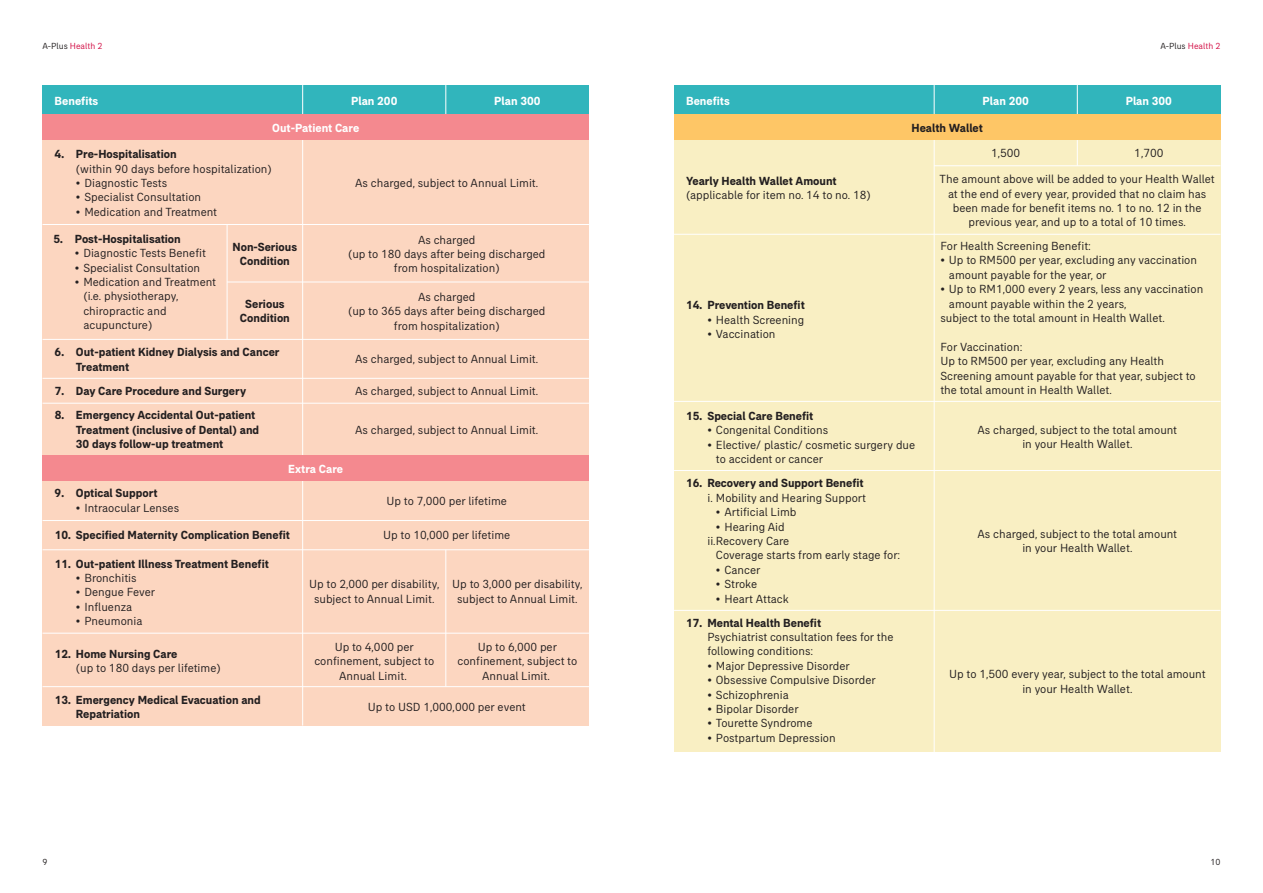
<style>
.page{position:relative;width:1263px;height:893px;background:#fff}
.page>*{position:absolute;margin:0;border:0;box-sizing:border-box;transform-origin:0 0}
.t1{font:12px/14.4px "AIA Everest";color:#231f20;text-align:center}
.t2{font:700 12px/14.4px "AIA Everest";color:#231f20}
.t3{font:700 12px "AIA Everest";color:#fff}
.t4{font:9px "AIA Everest";color:#d20d44}
.t5{font:9px "AIA Everest";color:#231f20}
.s1{color:#231f20}
</style>
<div class="page">
<div style="left:674px;top:140px;width:546px;height:612px;background:#f9efc3"></div>
<hr style="left:674px;top:234px;width:546px;height:1px;background:#fff">
<hr style="left:674px;top:401px;width:546px;height:1px;background:#fff">
<hr style="left:674px;top:470px;width:546px;height:1px;background:#fff">
<hr style="left:674px;top:610px;width:546px;height:1px;background:#fff">
<hr style="left:934px;top:165px;width:286px;height:1px;background:#fff">
<svg style="left:1077px;top:140px;width:1px;height:25px"></svg>
<div style="left:43px;top:115px;width:546px;height:610px;background:#fcd6c0"></div>
<div style="left:43px;top:85px;width:546px;height:30px;background:#31b5bc"></div>
<hr style="left:302px;top:85px;width:1px;height:640px;background:#fff">
<hr style="left:445px;top:85px;width:1px;height:30px;background:#fff">
<hr style="left:445px;top:550px;width:1px;height:137px;background:#fff">
<div style="left:43px;top:115px;width:546px;height:25px;background:#f4898f"></div>
<div style="left:43px;top:455px;width:546px;height:25px;background:#f4898f"></div>
<hr style="left:43px;top:224px;width:546px;height:1px;background:#fff">
<hr style="left:43px;top:339px;width:546px;height:1px;background:#fff">
<hr style="left:43px;top:378px;width:546px;height:1px;background:#fff">
<hr style="left:43px;top:403px;width:546px;height:1px;background:#fff">
<hr style="left:227px;top:282px;width:362px;height:1px;background:#fff">
<hr style="left:43px;top:520px;width:546px;height:1px;background:#fff">
<hr style="left:43px;top:549px;width:546px;height:1px;background:#fff">
<hr style="left:43px;top:633px;width:546px;height:1px;background:#fff">
<hr style="left:43px;top:686px;width:546px;height:1px;background:#fff">
<div style="left:674px;top:85px;width:546px;height:30px;background:#31b5bc"></div>
<hr style="left:934px;top:85px;width:1px;height:667px;background:#fff">
<hr style="left:1077px;top:85px;width:1px;height:30px;background:#fff">
<hr style="left:227px;top:224px;width:1px;height:115px;background:#fff">
<div style="left:674px;top:115px;width:546px;height:25px;background:#fec666"></div>
<p class="t4" style="left:43px;top:41px;width:61px"><span class="s1">A-Plus</span> Health 2</p>
<p class="t4" style="left:1160px;top:41px;width:61px"><span class="s1">A-Plus</span> Health 2</p>
<p class="t3" style="left:55px;top:93px;width:45px">Benefits</p>
<p class="t3" style="left:351px;top:93px;width:48px">Plan 200</p>
<p class="t3" style="left:494px;top:93px;width:48px">Plan 300</p>
<p class="t3" style="left:686px;top:93px;width:45px">Benefits</p>
<p class="t3" style="left:982px;top:93px;width:48px">Plan 200</p>
<p class="t3" style="left:1126px;top:93px;width:48px">Plan 300</p>
<p class="t3" style="left:272px;top:121px;width:89px">Out-Patient Care</p>
<p class="t2" style="left:911px;top:121px;width:73px">Health Wallet</p>
<p class="t2" style="left:55px;top:147px;width:124px">4. Pre-Hospitalisation</p>
<p class="t1" style="left:76px;top:161px;width:198px">(within 90 days before hospitalization)</p>
<p class="t1" style="left:76px;top:176px;width:93px">• Diagnostic Tests</p>
<p class="t1" style="left:76px;top:190px;width:127px">• Specialist Consultation</p>
<p class="t1" style="left:76px;top:204px;width:143px">• Medication and Treatment</p>
<p class="t2" style="left:54px;top:231px;width:129px">5. Post-Hospitalisation</p>
<p class="t1" style="left:75px;top:246px;width:133px">• Diagnostic Tests Benefit</p>
<p class="t1" style="left:75px;top:260px;width:127px">• Specialist Consultation</p>
<p class="t1" style="left:83px;top:275px;width:134px;text-align:left;text-indent:-9px">• Medication and Treatment (i.e. physiotherapy, chiropractic and acupuncture)</p>
<p class="t2" style="left:233px;top:239px;width:66px;text-align:center">Non-Serious<br>Condition</p>
<p class="t2" style="left:240px;top:296px;width:52px;text-align:center">Serious<br>Condition</p>
<p class="t2" style="left:76px;top:345px;width:205px;text-indent:-21px">6. Out-patient Kidney Dialysis and Cancer<br>Treatment</p>
<p class="t1" style="left:355px;top:176px;width:185px">As charged, subject to Annual Limit.</p>
<p class="t1" style="left:348px;top:232px;width:199px">As charged<br>(up to 180 days after being discharged from hospitalization)</p>
<p class="t1" style="left:348px;top:289px;width:199px">As charged<br>(up to 365 days after being discharged from hospitalization)</p>
<p class="t1" style="left:355px;top:352px;width:185px">As charged, subject to Annual Limit.</p>
<p class="t2" style="left:55px;top:383px;width:193px">7. Day Care Procedure and Surgery</p>
<p class="t1" style="left:355px;top:383px;width:185px">As charged, subject to Annual Limit.</p>
<p class="t2" style="left:76px;top:408px;width:185px;text-indent:-21px">8. Emergency Accidental Out-patient<br>Treatment (inclusive of Dental) and<br>30 days follow-up treatment</p>
<p class="t2" style="left:55px;top:486px;width:104px">9. Optical Support</p>
<p class="t1" style="left:76px;top:500px;width:105px">• Intraocular Lenses</p>
<p class="t3" style="left:288px;top:461px;width:56px">Extra Care</p>
<p class="t1" style="left:355px;top:422px;width:185px">As charged, subject to Annual Limit.</p>
<p class="t1" style="left:387px;top:493px;width:122px">Up to 7,000 per lifetime</p>
<p class="t2" style="left:55px;top:528px;width:237px">10. Specified Maternity Complication Benefit</p>
<p class="t1" style="left:383px;top:528px;width:129px">Up to 10,000 per lifetime</p>
<p class="t2" style="left:55px;top:556px;width:216px">11. Out-patient Illness Treatment Benefit</p>
<p class="t1" style="left:76px;top:571px;width:62px">• Bronchitis</p>
<p class="t1" style="left:76px;top:585px;width:81px">• Dengue Fever</p>
<p class="t1" style="left:76px;top:599px;width:58px">• Influenza</p>
<p class="t1" style="left:76px;top:614px;width:68px">• Pneumonia</p>
<p class="t2" style="left:55px;top:646px;width:124px">12. Home Nursing Care</p>
<p class="t1" style="left:76px;top:661px;width:146px">(up to 180 days per lifetime)</p>
<p class="t1" style="left:309px;top:577px;width:132px">Up to 2,000 per disability, subject to Annual Limit.</p>
<p class="t1" style="left:452px;top:577px;width:132px">Up to 3,000 per disability, subject to Annual Limit.</p>
<p class="t1" style="left:314px;top:639px;width:121px">Up to 4,000 per confinement, subject to<br>Annual Limit.</p>
<p class="t1" style="left:457px;top:639px;width:121px">Up to 6,000 per confinement, subject to<br>Annual Limit.</p>
<p class="t2" style="left:76px;top:692px;width:186px;text-indent:-21px">13. Emergency Medical Evacuation and<br>Repatriation</p>
<p class="t1" style="left:368px;top:699px;width:159px">Up to USD 1,000,000 per event</p>
<p class="t2" style="left:686px;top:173px;width:152px">Yearly Health Wallet Amount</p>
<p class="t1" style="left:686px;top:188px;width:186px">(applicable for item no. 14 to no. 18)</p>
<p class="t2" style="left:686px;top:298px;width:120px">14. Prevention Benefit</p>
<p class="t1" style="left:707px;top:312px;width:98px">• Health Screening</p>
<p class="t1" style="left:707px;top:327px;width:70px">• Vaccination</p>
<p class="t2" style="left:686px;top:408px;width:129px">15. Special Care Benefit</p>
<p class="t1" style="left:707px;top:423px;width:122px">• Congenital Conditions</p>
<p class="t1" style="left:716px;top:437px;width:201px;text-align:left;text-indent:-9px">• Elective/ plastic/ cosmetic surgery due to accident or cancer</p>
<p class="t2" style="left:686px;top:476px;width:179px">16. Recovery and Support Benefit</p>
<p class="t1" style="left:707px;top:490px;width:160px">i. Mobility and Hearing Support</p>
<p class="t1" style="left:716px;top:505px;width:82px">• Artificial Limb</p>
<p class="t1" style="left:716px;top:519px;width:70px">• Hearing Aid</p>
<p class="t1" style="left:707px;top:533px;width:83px">ii. Recovery Care</p>
<p class="t1" style="left:716px;top:548px;width:186px">Coverage starts from early stage for:</p>
<p class="t1" style="left:716px;top:562px;width:46px">• Cancer</p>
<p class="t1" style="left:716px;top:577px;width:43px">• Stroke</p>
<p class="t1" style="left:716px;top:591px;width:74px">• Heart Attack</p>
<p class="t2" style="left:686px;top:615px;width:137px">17. Mental Health Benefit</p>
<p class="t1" style="left:707px;top:629px;width:188px;text-align:left">Psychiatrist consultation fees for the following conditions:</p>
<p class="t1" style="left:707px;top:658px;width:144px">• Major Depressive Disorder</p>
<p class="t1" style="left:707px;top:673px;width:170px">• Obsessive Compulsive Disorder</p>
<p class="t1" style="left:707px;top:687px;width:83px">• Schizophrenia</p>
<p class="t1" style="left:707px;top:701px;width:93px">• Bipolar Disorder</p>
<p class="t1" style="left:707px;top:716px;width:107px">• Tourette Syndrome</p>
<p class="t1" style="left:707px;top:730px;width:130px">• Postpartum Depression</p>
<p class="t1" style="left:939px;top:140px;width:277px;line-height:26.2px;text-align:left;text-indent:195px">1,700<br>The amount above will be added to your Health Wallet</p>
<p class="t1" style="left:948px;top:186px;width:260px">at the end of every year, provided that no claim has been made for benefit items no. 1 to no. 12 in the previous year, and up to a total of 10 times.</p>
<p class="t1" style="left:991px;top:146px;width:31px">1,500</p>
<p class="t1" style="left:940px;top:238px;width:152px">For Health Screening Benefit:</p>
<p class="t1" style="left:949px;top:253px;width:250px;text-align:left;text-indent:-9px">• Up to RM500 per year, excluding any vaccination amount payable for the year, or</p>
<p class="t1" style="left:940px;top:282px;width:264px">• Up to RM1,000 every 2 years, less any vaccination</p>
<p class="t1" style="left:949px;top:296px;width:179px">amount payable within the 2 years,</p>
<p class="t1" style="left:940px;top:310px;width:226px">subject to the total amount in Health Wallet.</p>
<p class="t1" style="left:940px;top:339px;width:257px;text-align:left">For Vaccination:<br>Up to RM500 per year, excluding any Health Screening amount payable for that year, subject to the total amount in Health Wallet.</p>
<p class="t1" style="left:977px;top:422px;width:201px">As charged, subject to the total amount in your Health Wallet.</p>
<p class="t1" style="left:977px;top:526px;width:201px">As charged, subject to the total amount in your Health Wallet.</p>
<p class="t1" style="left:949px;top:667px;width:258px">Up to 1,500 every year, subject to the total amount in your Health Wallet.</p>
<p class="t5" style="left:43px;top:857px;width:7px">9</p>
<p class="t5" style="left:1210px;top:857px;width:12px">10</p>
</div>
